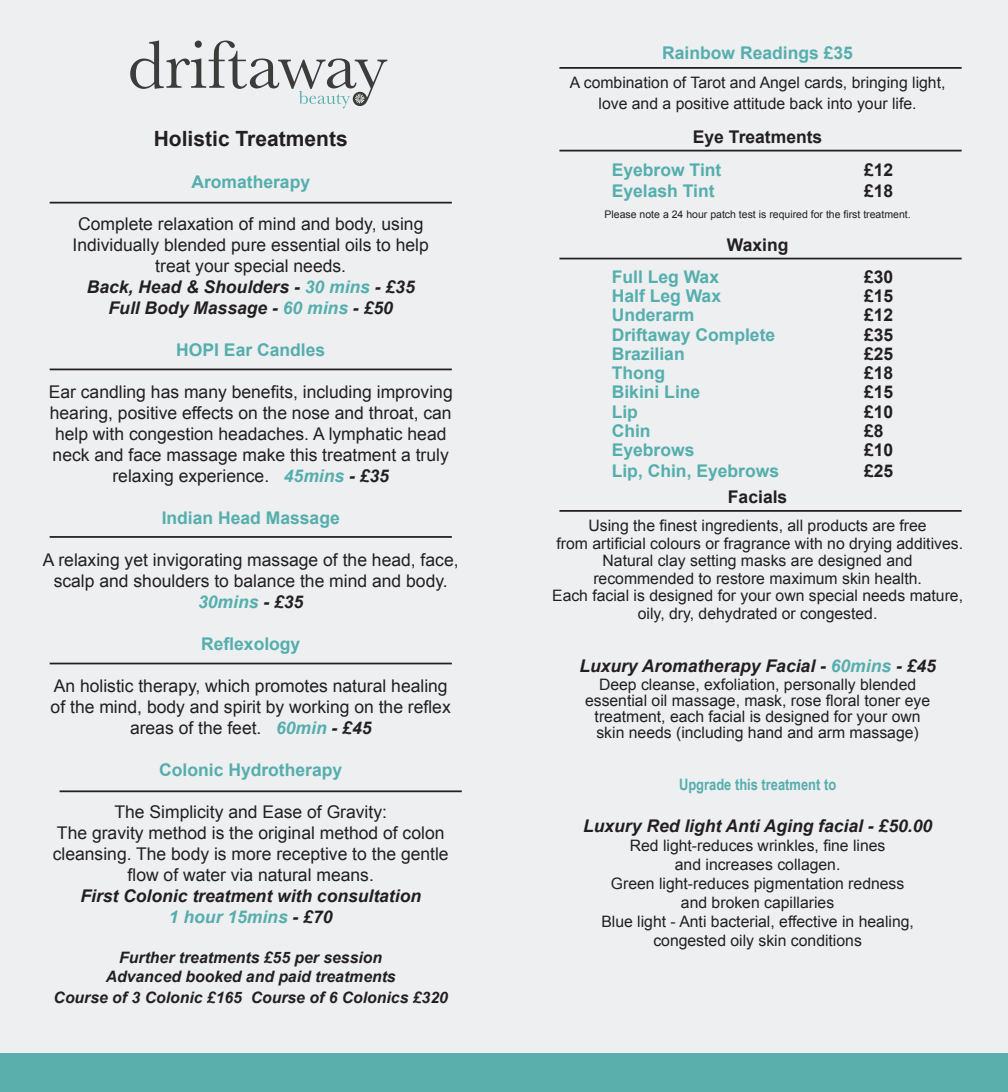
<style>
.page{position:relative;width:1008px;height:1092px;background:#fff}
.page>*{position:absolute;margin:0;border:0;box-sizing:border-box;transform-origin:0 0}
.t1{font:700 21px "Arial";color:#231f20}
.t2{font:17.5px/21px "Arial";color:#231f20;text-align:center}
.t3{font:700 17.5px "Arial";color:#55aead}
.t4{font:italic 700 17.5px "Arial";color:#231f20}
.t5{font:700 17.5px "Arial";color:#231f20}
.t6{font:italic 700 17.5px "Arial";color:#55aead}
.t7{font:15.75px/17.5px "Arial";color:#231f20;text-align:center}
.t8{font:italic 700 15.75px "Arial";color:#231f20}
.t9{font:700 15.75px "Arial Narrow";color:#55aead}
.t10{font:10.5px "Arial";color:#231f20}
.s1{color:#55aead}
.s2{font-weight:700;font-style:italic;color:#55aead}
.s3{font-weight:700;font-style:italic}
.s4{color:#231f20}
</style>
<div class="page">
<div style="left:0;top:0;width:1007px;height:1091px;background:#edeff0"></div>
<div style="left:0;top:1053px;width:1007px;height:38px;background:#5aafad"></div>
<svg style="left:130px;top:41px;width:257px;height:67px"></svg>
<hr style="left:50px;top:202px;width:401px;height:1px;background:#231f20">
<hr style="left:50px;top:368px;width:401px;height:2px;background:#231f20">
<hr style="left:50px;top:536px;width:401px;height:1px;background:#231f20">
<hr style="left:50px;top:662px;width:401px;height:2px;background:#231f20">
<hr style="left:60px;top:790px;width:401px;height:2px;background:#231f20">
<hr style="left:559px;top:67px;width:402px;height:2px;background:#231f20">
<hr style="left:559px;top:150px;width:402px;height:1px;background:#231f20">
<hr style="left:559px;top:258px;width:402px;height:1px;background:#231f20">
<hr style="left:559px;top:510px;width:402px;height:1px;background:#231f20">
<p class="t1" style="left:154px;top:124px;width:195px">Holistic Treatments</p>
<p class="t3" style="left:191px;top:170px;width:120px">Aromatherapy</p>
<p class="t2" style="left:78px;top:213px;width:347px">Complete relaxation of mind and body, using</p>
<p class="t2" style="left:72px;top:234px;width:358px">Individually blended pure essential oils to help</p>
<p class="t2" style="left:155px;top:255px;width:192px">treat your special needs.</p>
<p class="t4" style="left:87px;top:275px;width:329px">Back, Head &amp; Shoulders - <span class="s1">30 mins</span> - £35</p>
<p class="t4" style="left:109px;top:296px;width:285px">Full Body Massage - <span class="s1">60 mins</span> - £50</p>
<p class="t3" style="left:176px;top:338px;width:150px">HOPI Ear Candles</p>
<p class="t2" style="left:49px;top:381px;width:405px">Ear candling has many benefits, including improving hearing, positive effects on the nose and throat, can help with congestion headaches. A lymphatic head neck and face massage make this treatment a truly relaxing experience. <span class="s2">45mins</span> <span class="s3">- £35</span></p>
<p class="t3" style="left:162px;top:506px;width:179px">Indian Head Massage</p>
<p class="t2" style="left:43px;top:549px;width:417px">A relaxing yet invigorating massage of the head, face, scalp and shoulders to balance the mind and body.</p>
<p class="t6" style="left:198px;top:590px;width:107px">30mins <span class="s4">- £35</span></p>
<p class="t3" style="left:201px;top:632px;width:101px">Reflexology</p>
<p class="t2" style="left:51px;top:675px;width:401px">An holistic therapy, which promotes natural healing of the mind, body and spirit by working on the reflex areas of the feet. <span class="s2">60min</span> <span class="s3">- £45</span></p>
<p class="t3" style="left:159px;top:758px;width:184px">Colonic Hydrotherapy</p>
<p class="t2" style="left:114px;top:801px;width:274px">The Simplicity and Ease of Gravity:</p>
<p class="t2" style="left:53px;top:822px;width:397px;text-align:left">The gravity method is the original method of colon cleansing. The body is more receptive to the gentle</p>
<p class="t2" style="left:127px;top:864px;width:248px">flow of water via natural means.</p>
<p class="t4" style="left:80px;top:884px;width:342px">First Colonic treatment with consultation</p>
<p class="t6" style="left:169px;top:905px;width:165px">1 hour 15mins <span class="s4">- £70</span></p>
<p class="t8" style="left:119px;top:946px;width:264px">Further treatments £55 per session</p>
<p class="t8" style="left:106px;top:965px;width:291px">Advanced booked and paid treatments</p>
<p class="t8" style="left:54px;top:986px;width:395px">Course of 3 Colonic £165 Course of 6 Colonics £320</p>
<p class="t3" style="left:662px;top:41px;width:192px">Rainbow Readings £35</p>
<p class="t7" style="left:569px;top:74px;width:377px">A combination of Tarot and Angel cards, bringing light,</p>
<p class="t7" style="left:598px;top:95px;width:319px">love and a positive attitude back into your life.</p>
<p class="t5" style="left:692px;top:125px;width:131px">Eye Treatments</p>
<p class="t3" style="left:611px;top:158px;width:111px">Eyebrow Tint</p>
<p class="t5" style="left:863px;top:158px;width:31px">£12</p>
<p class="t3" style="left:611px;top:179px;width:104px">Eyelash Tint</p>
<p class="t5" style="left:863px;top:179px;width:31px">£18</p>
<p class="t10" style="left:604px;top:207px;width:307px">Please note a 24 hour patch test is required for the first treatment.</p>
<p class="t5" style="left:726px;top:233px;width:63px">Waxing</p>
<p class="t3" style="left:611px;top:265px;width:109px">Full Leg Wax</p>
<p class="t5" style="left:863px;top:265px;width:31px">£30</p>
<p class="t3" style="left:611px;top:284px;width:111px">Half Leg Wax</p>
<p class="t5" style="left:863px;top:284px;width:31px">£15</p>
<p class="t3" style="left:611px;top:303px;width:84px">Underarm</p>
<p class="t5" style="left:863px;top:303px;width:31px">£12</p>
<p class="t3" style="left:611px;top:323px;width:165px">Driftaway Complete</p>
<p class="t5" style="left:863px;top:323px;width:31px">£35</p>
<p class="t3" style="left:611px;top:342px;width:74px">Brazilian</p>
<p class="t5" style="left:863px;top:342px;width:31px">£25</p>
<p class="t3" style="left:611px;top:361px;width:55px">Thong</p>
<p class="t5" style="left:863px;top:361px;width:31px">£18</p>
<p class="t3" style="left:611px;top:380px;width:90px">Bikini Line</p>
<p class="t5" style="left:863px;top:380px;width:31px">£15</p>
<p class="t3" style="left:611px;top:400px;width:28px">Lip</p>
<p class="t5" style="left:863px;top:400px;width:31px">£10</p>
<p class="t3" style="left:611px;top:419px;width:40px">Chin</p>
<p class="t5" style="left:863px;top:419px;width:21px">£8</p>
<p class="t3" style="left:611px;top:438px;width:84px">Eyebrows</p>
<p class="t5" style="left:863px;top:438px;width:31px">£10</p>
<p class="t3" style="left:611px;top:459px;width:169px">Lip, Chin, Eyebrows</p>
<p class="t5" style="left:863px;top:459px;width:31px">£25</p>
<p class="t5" style="left:727px;top:485px;width:61px">Facials</p>
<p class="t7" style="left:588px;top:517px;width:339px">Using the finest ingredients, all products are free</p>
<p class="t7" style="left:556px;top:535px;width:408px">from artificial colours or fragrance with no drying additives.</p>
<p class="t7" style="left:602px;top:552px;width:311px">Natural clay setting masks are designed and</p>
<p class="t7" style="left:593px;top:570px;width:330px">recommended to restore maximum skin health.</p>
<p class="t7" style="left:552px;top:587px;width:412px">Each facial is designed for your own special needs mature, oily, dry, dehydrated or congested.</p>
<p class="t4" style="left:579px;top:653px;width:358px">Luxury Aromatherapy Facial - <span class="s1">60mins</span> - £45</p>
<p class="t7" style="left:598px;top:676px;width:318px">Deep cleanse, exfoliation, personally blended</p>
<p class="t7" style="left:584px;top:692px;width:346px">essential oil massage, mask, rose floral toner eye</p>
<p class="t7" style="left:594px;top:707px;width:327px">treatment, each facial is designed for your own</p>
<p class="t7" style="left:596px;top:723px;width:324px">skin needs (including hand and arm massage)</p>
<p class="t9" style="left:678px;top:772px;width:159px">Upgrade this treatment to</p>
<p class="t4" style="left:583px;top:814px;width:350px">Luxury Red light Anti Aging facial - £50.00</p>
<p class="t7" style="left:629px;top:837px;width:257px">Red light-reduces wrinkles, fine lines</p>
<p class="t7" style="left:674px;top:855px;width:167px">and increases collagen.</p>
<p class="t7" style="left:610px;top:874px;width:295px">Green light-reduces pigmentation redness</p>
<p class="t7" style="left:680px;top:893px;width:155px">and broken capillaries</p>
<p class="t7" style="left:601px;top:912px;width:314px">Blue light - Anti bacterial, effective in healing,</p>
<p class="t7" style="left:653px;top:931px;width:210px">congested oily skin conditions</p>
</div>
